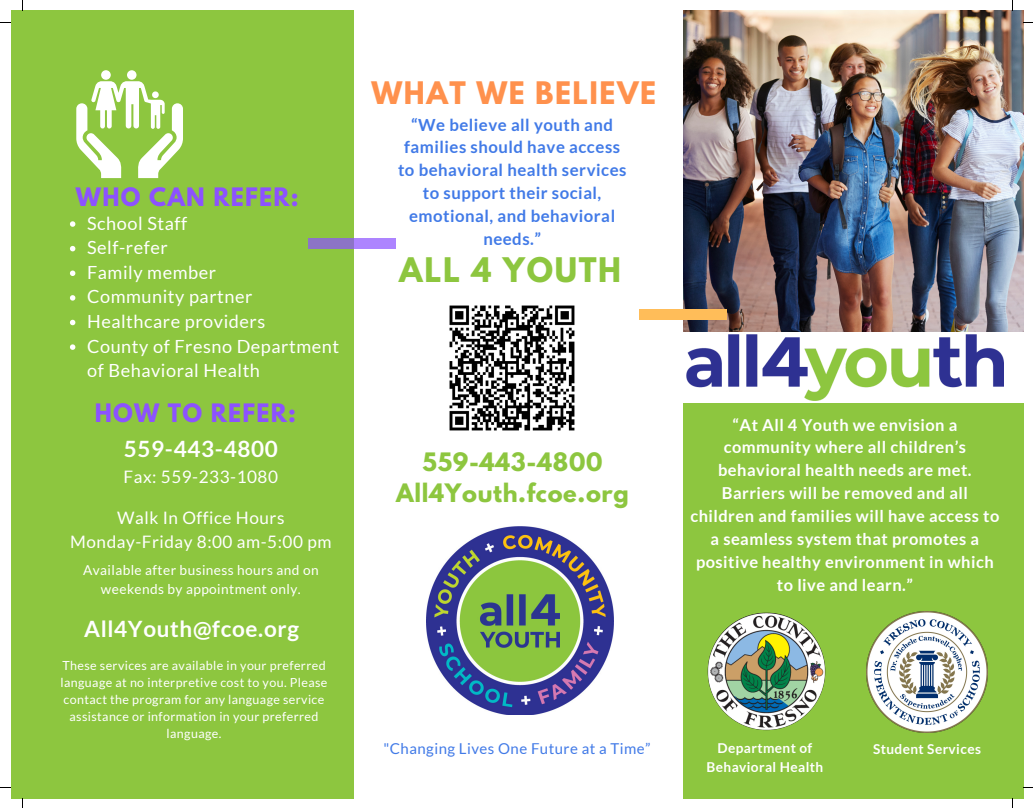
<style>
.page{position:relative;width:1033px;height:808px;background:#fff}
.page>*{position:absolute;margin:0;border:0;box-sizing:border-box;transform-origin:0 0}
.t1{font:700 30px "League Spartan";letter-spacing:.055em;color:#8dc63f}
.t2{font:700 27.5px "League Spartan";letter-spacing:.055em;color:#ff914d}
.t3{font:700 22.5px "Lato";letter-spacing:.03em;color:#fff}
.t4{font:700 22.5px/31px "League Spartan";letter-spacing:.03em;color:#8dc63f;text-align:center}
.t5{font:700 22.5px "League Spartan";letter-spacing:.055em;color:#8c52ff}
.t6{font:18.12px/24.6px "Lato";letter-spacing:.03em;color:#fff}
.t7{font:17.12px/23.8px "Lato";letter-spacing:.03em;color:#fff;text-align:center}
.t8{font:700 16.75px/22.8px "Lato";letter-spacing:.03em;color:#417ae7;text-align:center}
.t9{font:700 16.5px/22.9px "Lato";letter-spacing:.03em;color:#fff;text-align:center}
.t10{font:15px "Lato";letter-spacing:.03em;color:#417ae7}
.t11{font:13.62px/18.4px "Lato";letter-spacing:.03em;color:#fff;text-align:center}
.t12{font:700 13.62px/18.9px "Lato";letter-spacing:.03em;color:#fff;text-align:center}
.t13{font:12.5px/16.9px "Lato";letter-spacing:.03em;color:#fff;text-align:center}
</style>
<div class="page">
<div style="left:12px;top:10px;width:341px;height:788px;background:#8dc63f"></div>
<svg style="left:308px;top:238px;width:87px;height:10px"></svg>
<div style="left:127px;top:70px;width:9px;height:10px;background:#fff;border-radius:50%"></div>
<div style="left:101px;top:70px;width:10px;height:10px;background:#fff;border-radius:50%"></div>
<svg style="left:76px;top:81px;width:107px;height:97px"></svg>
<div style="left:683px;top:403px;width:340px;height:395px;background:#8dc63f"></div>
<img style="left:707px;top:612px;width:118px;height:118px;border-radius:50%">
<img style="left:683px;top:10px;width:340px;height:322px">
<div style="left:639px;top:310px;width:87px;height:10px;background:#ffbd59"></div>
<img style="left:686px;top:335px;width:317px;height:65px">
<img style="left:426px;top:527px;width:187px;height:187px">
<img style="left:449px;top:305px;width:126px;height:126px">
<svg style="left:70px;top:221px;width:5px;height:6px"></svg>
<svg style="left:70px;top:246px;width:5px;height:5px"></svg>
<svg style="left:70px;top:270px;width:5px;height:6px"></svg>
<svg style="left:70px;top:295px;width:5px;height:5px"></svg>
<svg style="left:70px;top:320px;width:5px;height:5px"></svg>
<svg style="left:70px;top:344px;width:5px;height:6px"></svg>
<img style="left:866px;top:611px;width:121px;height:121px">
<h3 class="t5" style="left:76px;top:185px;width:224px">WHO CAN REFER:</h3>
<p class="t6" style="left:87px;top:210px;width:254px">School Staff<br>Self-refer<br>Family member<br>Community partner<br>Healthcare providers<br>County of Fresno Department of Behavioral Health</p>
<h3 class="t5" style="left:95px;top:402px;width:203px">HOW TO REFER:</h3>
<h3 class="t3" style="left:124px;top:435px;width:156px">559-443-4800</h3>
<p class="t7" style="left:124px;top:465px;width:156px">Fax: 559-233-1080</p>
<p class="t7" style="left:70px;top:505px;width:263px">Walk In Office Hours<br>Monday-Friday 8:00 am-5:00 pm</p>
<p class="t11" style="left:83px;top:561px;width:237px">Available after business hours and on weekends by appointment only.</p>
<h3 class="t3" style="left:84px;top:614px;width:216px">All4Youth@fcoe.org</h3>
<p class="t13" style="left:61px;top:656px;width:268px">These services are available in your preferred language at no interpretive cost to you. Please contact the program for any language service assistance or information in your preferred language.</p>
<h2 class="t2" style="left:371px;top:79px;width:286px">WHAT WE BELIEVE</h2>
<p class="t8" style="left:398px;top:113px;width:230px">“We believe all youth and families should have access to behavioral health services to support their social, emotional, and behavioral needs.”</p>
<h1 class="t1" style="left:399px;top:255px;width:223px">ALL 4 YOUTH</h1>
<h3 class="t4" style="left:396px;top:449px;width:234px">559-443-4800<br>All4Youth.fcoe.org</h3>
<p class="t10" style="left:383px;top:738px;width:269px">"Changing Lives One Future at a Time”</p>
<p class="t9" style="left:690px;top:412px;width:310px">“At All 4 Youth we envision a community where all children’s behavioral health needs are met.<br>Barriers will be removed and all children and families will have access to a seamless system that promotes a positive healthy environment in which to live and learn.”</p>
<p class="t12" style="left:706px;top:738px;width:118px">Department of<br>Behavioral Health</p>
<p class="t12" style="left:873px;top:739px;width:109px">Student Services</p>
</div>
